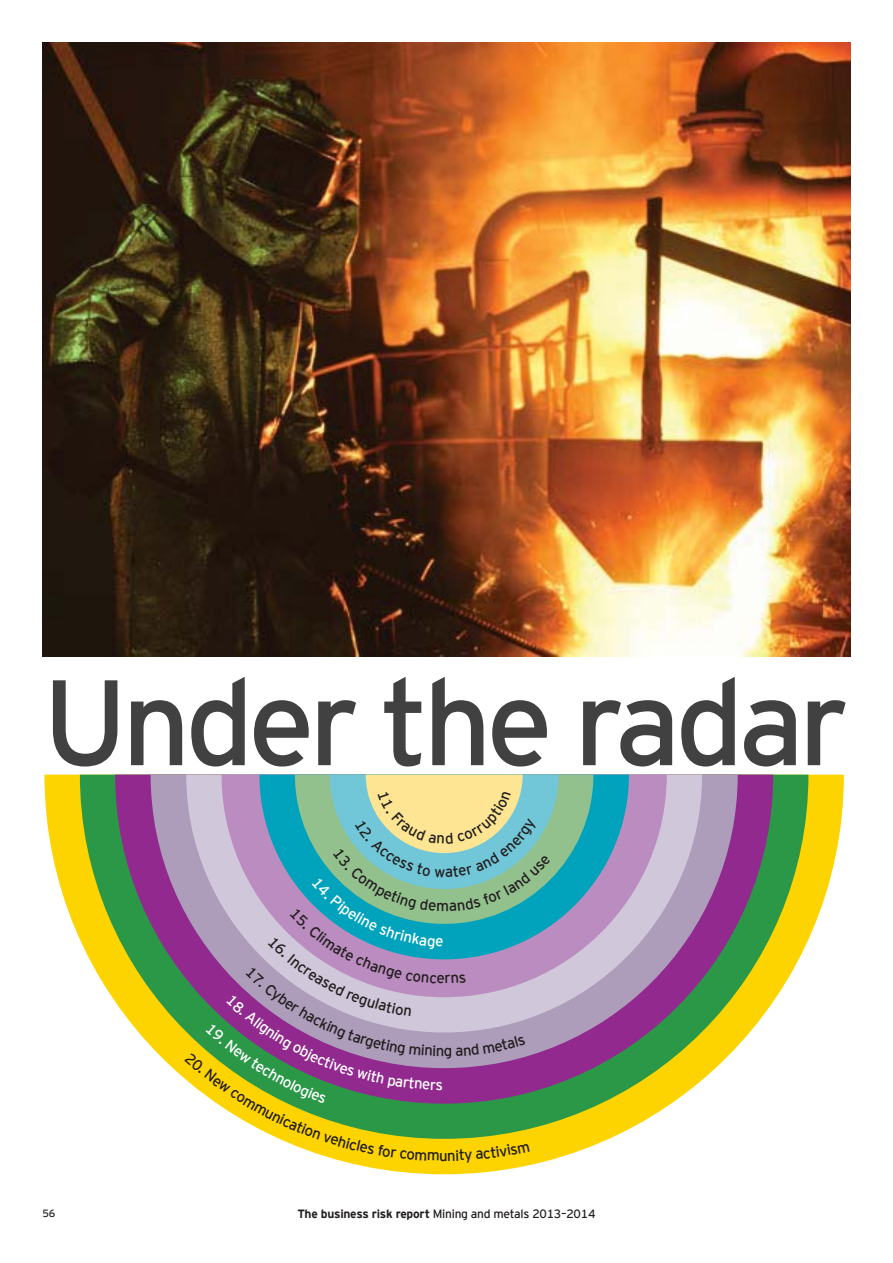
<style>
.page{position:relative;width:893px;height:1263px;background:#fff}
.page>*{position:absolute;margin:0;border:0;box-sizing:border-box;transform-origin:0 0}
.t1{font:121.2px "EY Interstate";letter-spacing:-.05em;color:#414142}
.t2{font:15px "EY Interstate";color:#231f20}
.t3{font:12px "EY Interstate";letter-spacing:-.02em;color:#231f20}
.t4{font:10.5px "EY Interstate";color:#231f20}
.s1{font-weight:700}
</style>
<div class="page">
<img style="left:43px;top:43px;width:807px;height:613px">
<svg style="left:44px;top:775px;width:800px;height:399px"></svg>
<svg style="left:80px;top:775px;width:728px;height:364px"></svg>
<svg style="left:115px;top:775px;width:658px;height:329px"></svg>
<svg style="left:151px;top:775px;width:587px;height:293px"></svg>
<svg style="left:593px;top:775px;width:109px;height:258px"></svg>
<svg style="left:593px;top:775px;width:74px;height:222px"></svg>
<svg style="left:593px;top:775px;width:36px;height:184px"></svg>
<svg style="left:184px;top:775px;width:409px;height:388px"></svg>
<h1 class="t1" style="left:43px;top:649px;width:808px">Under the radar</h1>
<p class="t2" style="left:439px;top:1146px;width:10px">u</p>
<p class="t4" style="left:43px;top:1207px;width:14px">56</p>
<p class="t3" style="left:297px;top:1207px;width:299px"><span class="s1">The business risk report</span> Mining and metals 2013–2014</p>
</div>
